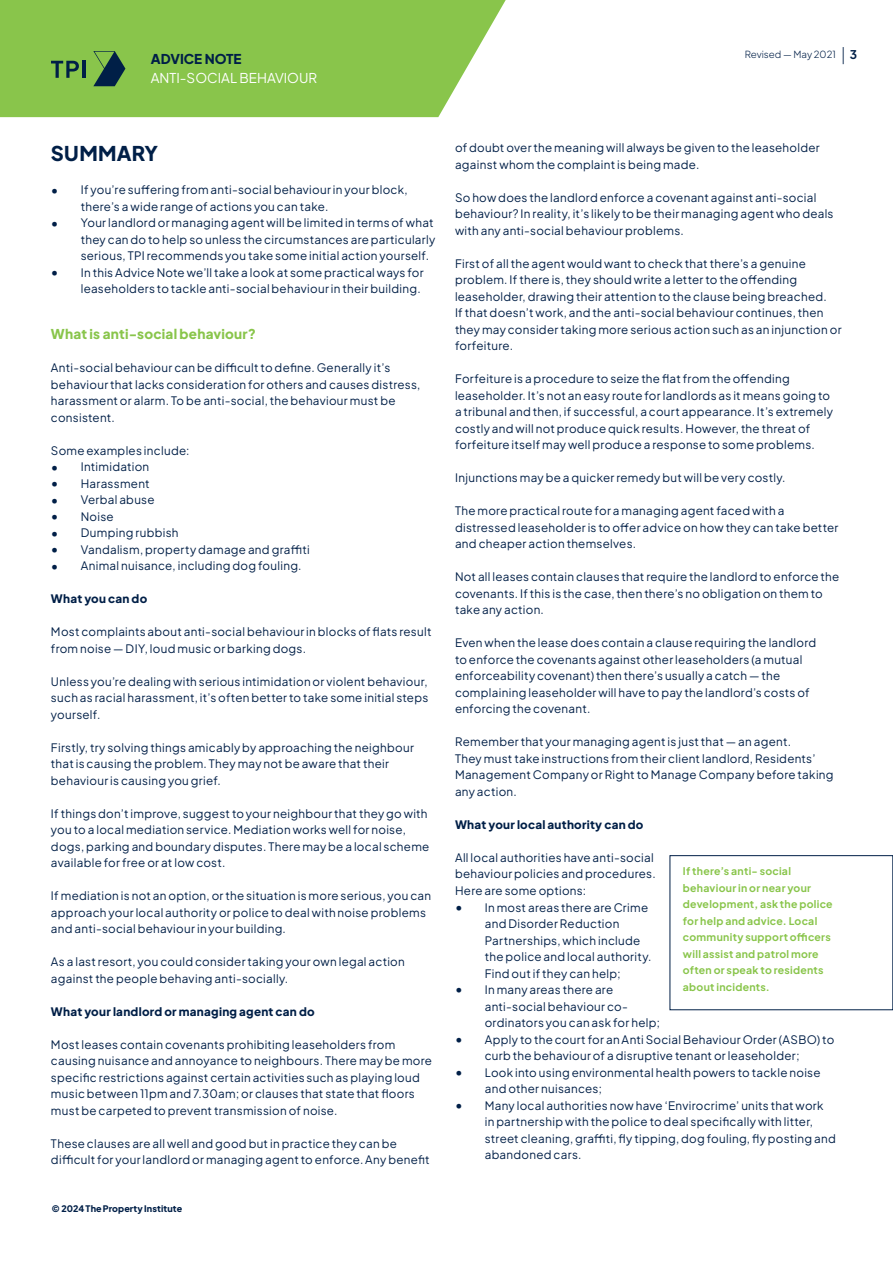
<style>
.page{position:relative;width:893px;height:1263px;background:#fff}
.page>*{position:absolute;margin:0;border:0;box-sizing:border-box;transform-origin:0 0}
.Heading_1{font:800 20.25px "Plus Jakarta Sans";letter-spacing:.005em;color:#001f47}
.Heading_2{font:800 13.5px "Plus Jakarta Sans";letter-spacing:.02em;color:#89c54b}
.t1{font:13.5px "Plus Jakarta Sans";color:#fff}
.t2{font:800 13.5px "Plus Jakarta Sans";color:#001f47}
.Paragraph___Regular{font:11.7px/16.5px "Plus Jakarta Sans";letter-spacing:.025em;color:#001f47}
.Bullet___closed{font:11.7px/16.5px "Plus Jakarta Sans";letter-spacing:.025em;color:#001f47}
.Heading_3{font:800 11.7px "Plus Jakarta Sans";letter-spacing:.025em;color:#001f47}
.Pullout_boxes{font:700 10.5px/16.5px "Plus Jakarta Sans";letter-spacing:.025em;color:#89c54b}
.t3{font:300 9.75px "Plus Jakarta Sans";color:#001f47}
.t4{font:800 9px "Plus Jakarta Sans";letter-spacing:.01em;color:#001f47}
.s1{font-weight:200;font-size:16.5px}
.s2{font-weight:700;font-size:12px}
.s3{font-size:14.25px}
</style>
<div class="page">
<svg style="left:0;top:0;width:506px;height:117px;fill:#89c54b"></svg>
<svg style="left:51px;top:61px;width:28px;height:17px"></svg>
<hr style="left:83px;top:61px;width:3px;height:17px;background:#001f47">
<svg style="left:93px;top:51px;width:32px;height:35px"></svg>
<div style="left:670px;top:855px;width:223px;height:155px;border:1px solid #001f47"></div>
<p class="t2" style="left:151px;top:47px;width:92px">ADVICE NOTE</p>
<p class="t1" style="left:151px;top:67px;width:168px">ANTI-SOCIAL BEHAVIOUR</p>
<p class="t3" style="left:745px;top:47px;width:114px">Revised — May 2021 <span class="s1">|</span> <span class="s2">3</span></p>
<p class="Heading_1" style="left:51px;top:135px;width:109px">SUMMARY</p>
<p class="Bullet___closed" style="left:81px;top:181px;width:328px;text-indent:-30px"><span class="s3">•</span> If you’re suffering from anti-social behaviour in your block, there’s a wide range of actions you can take.</p>
<p class="Bullet___closed" style="left:81px;top:214px;width:356px;text-indent:-30px"><span class="s3">•</span> Your landlord or managing agent will be limited in terms of what they can do to help so unless the circumstances are particularly serious, TPI recommends you take some initial action yourself.</p>
<p class="Bullet___closed" style="left:51px;top:263px;width:374px;text-align:right"><span class="s3">•</span> In this Advice Note we’lltake a look at some practical ways for leaseholders to tackle anti-social behaviour in their building.</p>
<p class="Heading_2" style="left:51px;top:322px;width:207px">What is anti-social behaviour?</p>
<p class="Paragraph___Regular" style="left:51px;top:358px;width:371px">Anti-social behaviour can be difficultto define. Generally it’s behaviourthatlacks consideration for others and causes distress, harassment or alarm. To be anti-social,the behaviour must be consistent.</p>
<p class="Paragraph___Regular" style="left:51px;top:441px;width:140px">Some examples include:</p>
<p class="Bullet___closed" style="left:51px;top:457px;width:100px"><span class="s3">•</span> Intimidation</p>
<p class="Bullet___closed" style="left:51px;top:474px;width:100px"><span class="s3">•</span> Harassment</p>
<p class="Bullet___closed" style="left:51px;top:490px;width:105px"><span class="s3">•</span> Verbal abuse</p>
<p class="Bullet___closed" style="left:51px;top:507px;width:64px"><span class="s3">•</span> Noise</p>
<p class="Bullet___closed" style="left:51px;top:523px;width:129px"><span class="s3">•</span> Dumping rubbish</p>
<p class="Bullet___closed" style="left:51px;top:540px;width:260px"><span class="s3">•</span> Vandalism, property damage and graffiti</p>
<p class="Bullet___closed" style="left:51px;top:556px;width:252px"><span class="s3">•</span> Animal nuisance, including dog fouling.</p>
<p class="Heading_3" style="left:51px;top:588px;width:98px">What you can do</p>
<p class="Paragraph___Regular" style="left:51px;top:622px;width:382px">Most complaints about anti-social behaviour in blocks of flats result from noise — DIY, loud music or barking dogs.</p>
<p class="Paragraph___Regular" style="left:51px;top:672px;width:379px;text-align:justify">Unless you’re dealing with serious intimidation or violent behaviour, such as racial harassment, it’s often betterto take some initial steps yourself.</p>
<p class="Paragraph___Regular" style="left:51px;top:738px;width:364px">Firstly,try solving things amicably by approaching the neighbour thatis causing the problem. They may not be aware thattheir behaviour is causing you grief.</p>
<p class="Paragraph___Regular" style="left:51px;top:804px;width:380px">Ifthings don’timprove, suggestto your neighbourthatthey go with you to a local mediation service. Mediation works wellfor noise, dogs, parking and boundary disputes. There may be a local scheme available forfree or atlow cost.</p>
<p class="Paragraph___Regular" style="left:51px;top:886px;width:382px">If mediation is not an option, orthe situation is more serious, you can approach your local authority or police to deal with noise problems and anti-social behaviour in your building.</p>
<p class="Paragraph___Regular" style="left:51px;top:952px;width:355px">As a lastresort, you could considertaking your own legal action againstthe people behaving anti-socially.</p>
<p class="Heading_3" style="left:51px;top:1000px;width:265px">What your landlord or managing agent can do</p>
<p class="Paragraph___Regular" style="left:51px;top:1035px;width:383px">Mostleases contain covenants prohibiting leaseholders from causing nuisance and annoyance to neighbours. There may be more specific restrictions against certain activities such as playing loud music between 11pm and 7.30am; or clauses that state that floors must be carpeted to preventtransmission of noise.</p>
<p class="Paragraph___Regular" style="left:51px;top:1134px;width:380px">These clauses are all well and good butin practice they can be difficultfor your landlord or managing agentto enforce. Any benefit</p>
<p class="t4" style="left:52px;top:1200px;width:132px">© 2024 The Property Institute</p>
<p class="Paragraph___Regular" style="left:455px;top:139px;width:366px">of doubt overthe meaning will always be given to the leaseholder against whom the complaintis being made.</p>
<p class="Paragraph___Regular" style="left:455px;top:188px;width:380px">So how does the landlord enforce a covenant against anti-social behaviour? In reality, it’s likely to be their managing agent who deals with any anti-social behaviour problems.</p>
<p class="Paragraph___Regular" style="left:455px;top:254px;width:388px">First of allthe agent would wantto check thatthere’s a genuine problem. Ifthere is,they should write a letterto the offending leaseholder, drawing their attention to the clause being breached.<br>Ifthat doesn’t work, and the anti-social behaviour continues,then they may considertaking more serious action such as an injunction or forfeiture.</p>
<p class="Paragraph___Regular" style="left:455px;top:370px;width:380px">Forfeiture is a procedure to seize the flatfrom the offending leaseholder. It’s not an easy route for landlords as it means going to a tribunal and then, if successful, a court appearance. It’s extremely costly and will not produce quick results. However,the threat of forfeiture itself may well produce a response to some problems.</p>
<p class="Paragraph___Regular" style="left:455px;top:469px;width:332px">Injunctions may be a quicker remedy but will be very costly.</p>
<p class="Paragraph___Regular" style="left:455px;top:502px;width:385px">The more practical route for a managing agentfaced with a distressed leaseholder is to offer advice on how they can take better and cheaper action themselves.</p>
<p class="Paragraph___Regular" style="left:455px;top:568px;width:386px">Not all leases contain clauses thatrequire the landlord to enforce the covenants. Ifthis is the case,then there’s no obligation on them to take any action.</p>
<p class="Paragraph___Regular" style="left:455px;top:634px;width:363px">Even when the lease does contain a clause requiring the landlord to enforce the covenants against other leaseholders (a mutual enforceability covenant)then there’s usually a catch — the complaining leaseholder will have to pay the landlord’s costs of enforcing the covenant.</p>
<p class="Paragraph___Regular" style="left:455px;top:733px;width:380px">Rememberthat your managing agentis justthat — an agent.<br>They musttake instructions from their clientlandlord, Residents’ Management Company or Rightto Manage Company before taking any action.</p>
<p class="Heading_3" style="left:455px;top:814px;width:190px">What your local authority can do</p>
<p class="Paragraph___Regular" style="left:455px;top:848px;width:202px">All local authorities have anti-social behaviour policies and procedures.<br>Here are some options:</p>
<p class="Bullet___closed" style="left:485px;top:898px;width:168px;text-indent:-30px"><span class="s3">•</span> In most areas there are Crime and Disorder Reduction<br>Partnerships, which include the police and local authority.<br>Find outifthey can help;</p>
<p class="Bullet___closed" style="left:485px;top:980px;width:177px;text-indent:-30px"><span class="s3">•</span> In many areas there are anti-social behaviour co&shy;ordinators you can ask for help;</p>
<p class="Bullet___closed" style="left:455px;top:1030px;width:381px;text-align:center"><span class="s3">•</span> Apply to the courtfor an Anti SocialBehaviour Order (ASBO)to curb the behaviour of a disruptive tenant or leaseholder;</p>
<p class="Bullet___closed" style="left:485px;top:1063px;width:337px;text-indent:-30px"><span class="s3">•</span> Look into using environmental health powers to tackle noise and other nuisances;</p>
<p class="Bullet___closed" style="left:485px;top:1096px;width:353px;text-indent:-30px"><span class="s3">•</span> Many local authorities now have ‘Envirocrime’ units that work in partnership with the police to deal specifically with litter, street cleaning, graffiti, fly tipping, dog fouling, fly posting and abandoned cars.</p>
<p class="Pullout_boxes" style="left:683px;top:862px;width:151px">If there’s anti- social behaviour in or near your development, ask the police for help and advice. Local community support officers will assist and patrol more often or speak to residents about incidents.</p>
</div>
